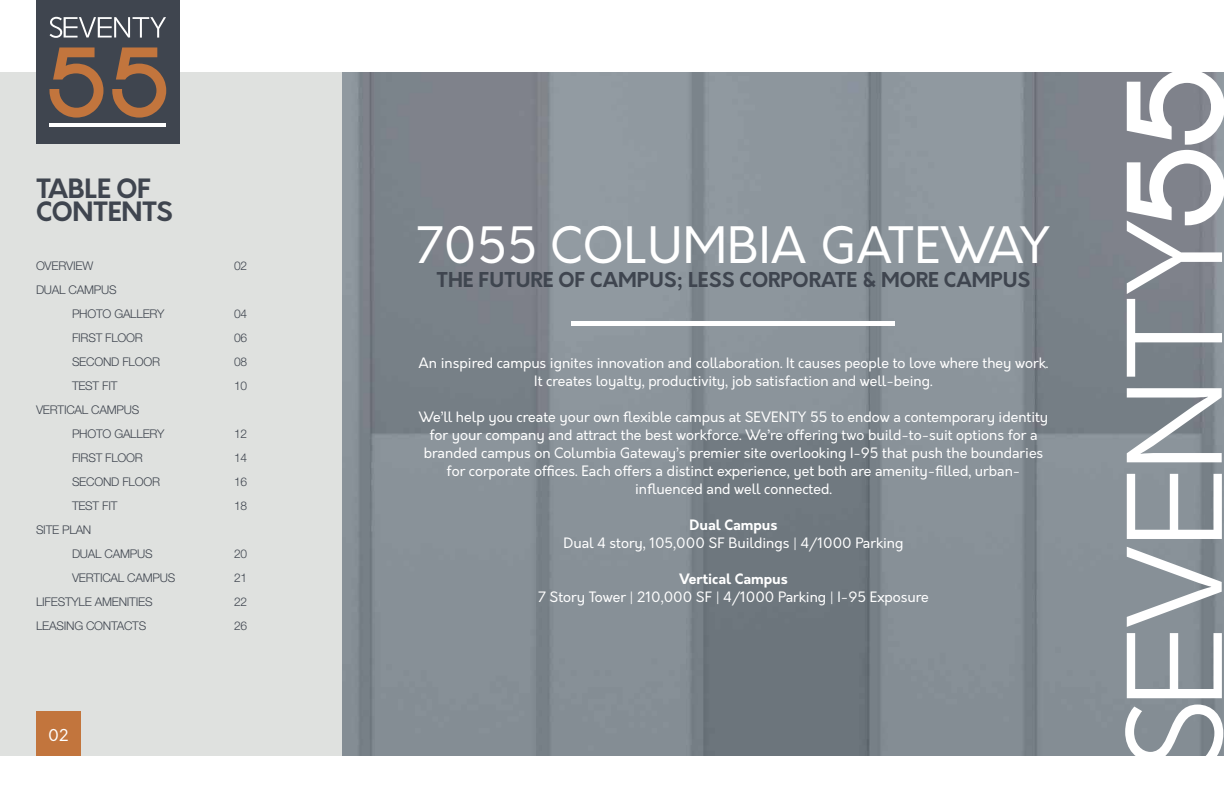
<style>
.page{position:relative;width:1224px;height:792px;background:#fff}
.page>*{position:absolute;margin:0;border:0;box-sizing:border-box;transform-origin:0 0}
.t1{font:49px "Orkney";color:#fff}
.t2{font:700 26px/24px "Orkney";letter-spacing:-.015em;color:#3f454f}
.t3{font:700 20px "Orkney";color:#3f454f}
.t4{font:16px "Orkney";color:#fff}
.t5{font:14px/18px "Orkney";color:#fff;text-align:center}
.t6{font:700 14px "Orkney";color:#fff}
.t7{font:300 12px/24px "Helvetica Neue LT Std";letter-spacing:-.02em;color:#3f454f;text-align:justify}
</style>
<div class="page">
<img style="left:342px;top:72px;width:882px;height:684px">
<div style="left:0;top:72px;width:342px;height:684px;background:#dfe1df"></div>
<div style="left:36px;top:0;width:144px;height:144px;background:#3f454f"></div>
<svg style="left:50px;top:17px;width:116px;height:21px"></svg>
<svg style="left:50px;top:47px;width:53px;height:71px"></svg>
<svg style="left:112px;top:47px;width:54px;height:71px"></svg>
<hr style="left:50px;top:123px;width:116px;height:4px;background:#fff">
<hr style="left:572px;top:322px;width:324px;height:4px;background:#fff">
<svg style="left:1125px;top:705px;width:98px;height:51px"></svg>
<svg style="left:1127px;top:547px;width:95px;height:80px"></svg>
<svg style="left:1127px;top:388px;width:95px;height:74px"></svg>
<svg style="left:1127px;top:72px;width:97px;height:305px"></svg>
<svg style="left:1127px;top:633px;width:95px;height:65px"></svg>
<svg style="left:1127px;top:474px;width:95px;height:65px"></svg>
<div style="left:36px;top:711px;width:45px;height:45px;background:#c2753d"></div>
<h2 class="t2" style="left:36px;top:177px;width:138px">TABLE OF<br>CONTENTS</h2>
<p class="t7" style="left:36px;top:253px;width:59px">OVERVIEW</p>
<p class="t7" style="left:36px;top:277px;width:82px">DUAL CAMPUS</p>
<p class="t7" style="left:72px;top:301px;width:94px">PHOTO GALLERY</p>
<p class="t7" style="left:72px;top:325px;width:72px">FIRST FLOOR</p>
<p class="t7" style="left:72px;top:349px;width:90px">SECOND FLOOR</p>
<p class="t7" style="left:72px;top:373px;width:47px">TEST FIT</p>
<p class="t7" style="left:36px;top:397px;width:105px">VERTICAL CAMPUS</p>
<p class="t7" style="left:72px;top:421px;width:94px">PHOTO GALLERY</p>
<p class="t7" style="left:72px;top:445px;width:72px">FIRST FLOOR</p>
<p class="t7" style="left:72px;top:469px;width:90px">SECOND FLOOR</p>
<p class="t7" style="left:72px;top:493px;width:47px">TEST FIT</p>
<p class="t7" style="left:36px;top:517px;width:57px">SITE PLAN</p>
<p class="t7" style="left:72px;top:541px;width:82px">DUAL CAMPUS</p>
<p class="t7" style="left:72px;top:565px;width:105px">VERTICAL CAMPUS</p>
<p class="t7" style="left:36px;top:589px;width:118px">LIFESTYLE AMENITIES</p>
<p class="t7" style="left:36px;top:613px;width:112px">LEASING CONTACTS</p>
<p class="t4" style="left:48px;top:724px;width:22px">02</p>
<p class="t7" style="left:234px;top:253px;width:15px">02</p>
<p class="t7" style="left:234px;top:301px;width:15px">04<br>06<br>08<br>10</p>
<p class="t7" style="left:234px;top:421px;width:15px">12<br>14<br>16<br>18</p>
<p class="t7" style="left:234px;top:541px;width:15px">20<br>21<br>22<br>26</p>
<h1 class="t1" style="left:416px;top:214px;width:636px">7055 COLUMBIA GATEWAY</h1>
<h3 class="t3" style="left:436px;top:266px;width:596px">THE FUTURE OF CAMPUS; LESS CORPORATE &amp; MORE CAMPUS</h3>
<p class="t5" style="left:419px;top:354px;width:631px">An inspired campus ignites innovation and collaboration. It causes people to love where they work.<br>It creates loyalty, productivity, job satisfaction and well-being.</p>
<p class="t5" style="left:419px;top:408px;width:631px">We’ll help you create your own flexible campus at SEVENTY 55 to endow a contemporary identity for your company and attract the best workforce. We’re offering two build-to-suit options for a branded campus on Columbia Gateway’s premier site overlooking I-95 that push the boundaries for corporate offices. Each offers a distinct experience, yet both are amenity-filled, urban&shy;influenced and well connected.</p>
<p class="t6" style="left:690px;top:515px;width:89px">Dual Campus</p>
<p class="t5" style="left:563px;top:534px;width:342px">Dual 4 story, 105,000 SF Buildings | 4/1000 Parking</p>
<p class="t6" style="left:679px;top:569px;width:110px">Vertical Campus</p>
<p class="t5" style="left:538px;top:588px;width:392px">7 Story Tower | 210,000 SF | 4/1000 Parking | I-95 Exposure</p>
</div>
